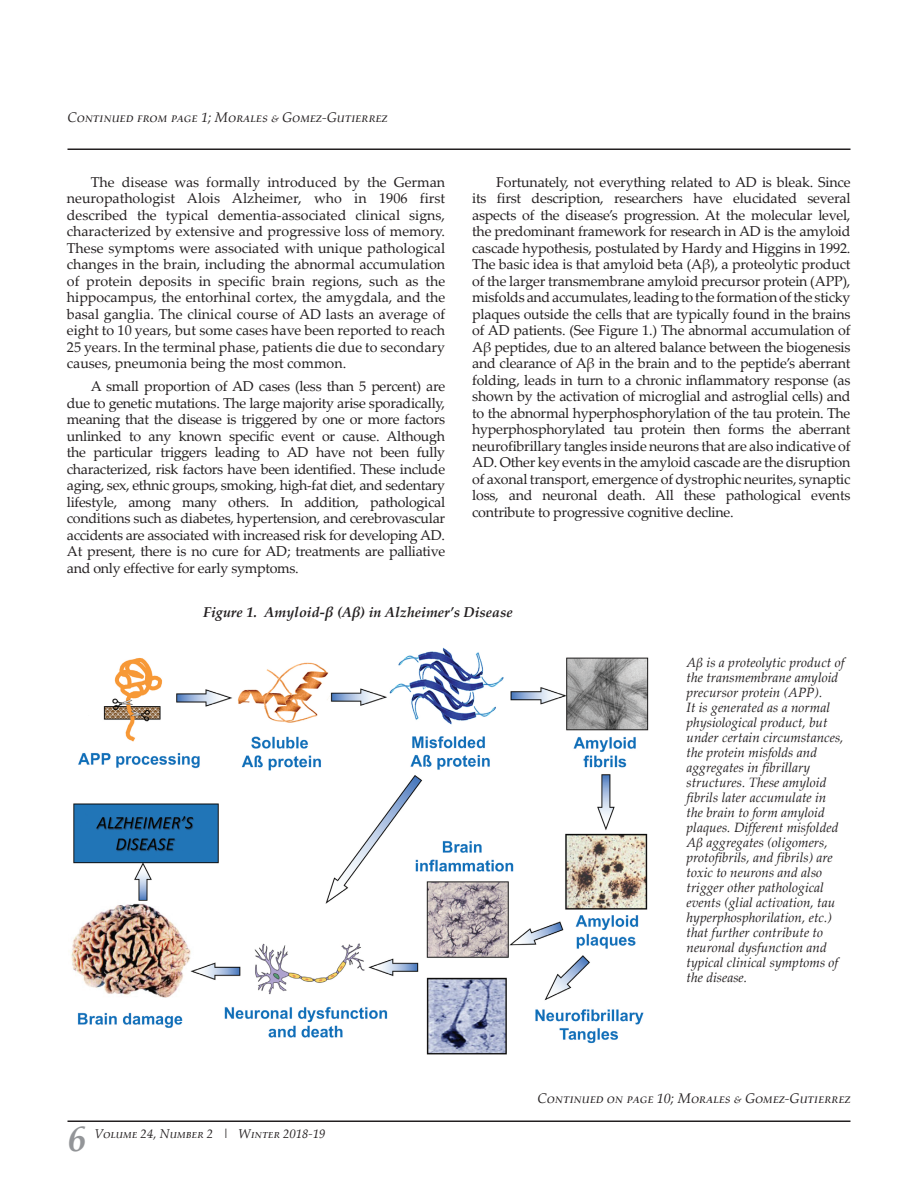
<style>
.page{position:relative;width:918px;height:1188px;background:#fff}
.page>*{position:absolute;margin:0;border:0;box-sizing:border-box;transform-origin:0 0}
.t1{font:italic 700 36px "Palatino Linotype";color:#939598}
.t2{font:14.25px/16.5px "Palatino Linotype";letter-spacing:-.015em;color:#231f20;text-align:justify}
.t3{font:italic 700 14.25px "Palatino Linotype";color:#231f20}
.t4{font:italic 13.95px "Palatino Linotype";letter-spacing:.025em;color:#231f20}
.t5{font:italic 13.5px/15px "Palatino Linotype";color:#231f20}
.t6{font:italic 12.75px "Palatino Linotype";color:#231f20}
</style>
<div class="page">
<hr style="left:68px;top:1120px;width:782px;height:2px;background:#231f20">
<hr style="left:68px;top:148px;width:782px;height:2px;background:#231f20">
<img style="left:71px;top:647px;width:578px;height:408px">
<p class="t4" style="left:67px;top:107px;width:322px">Continued from page 1; Morales &amp; Gomez-Gutierrez</p>
<p class="t2" style="left:67px;top:173px;width:380px;text-indent:24px">The disease was formally introduced by the German neuropathologist Alois Alzheimer, who in 1906 first described the typical dementia-associated clinical signs, characterized by extensive and progressive loss of memory.<br>These symptoms were associated with unique pathological changes in the brain, including the abnormal accumulation of protein deposits in specific brain regions, such as the hippocampus, the entorhinal cortex, the amygdala, and the basal ganglia. The clinical course of AD lasts an average of eight to 10 years, but some cases have been reported to reach 25 years. In the terminal phase, patients die due to secondary causes, pneumonia being the most common.</p>
<p class="t2" style="left:67px;top:378px;width:380px;text-indent:24px">A small proportion of AD cases (less than 5 percent) are due to genetic mutations. The large majority arise sporadically, meaning that the disease is triggered by one or more factors unlinked to any known specific event or cause. Although the particular triggers leading to AD have not been fully characterized, risk factors have been identified. These include aging, sex, ethnic groups, smoking, high-fat diet, and sedentary lifestyle, among many others. In addition, pathological conditions such as diabetes, hypertension, and cerebrovascular accidents are associated with increased risk for developing AD.<br>At present, there is no cure for AD; treatments are palliative and only effective for early symptoms.</p>
<p class="t2" style="left:472px;top:173px;width:380px;text-indent:24px">Fortunately, not everything related to AD is bleak. Since its first description, researchers have elucidated several aspects of the disease’s progression. At the molecular level, the predominant framework for research in AD is the amyloid cascade hypothesis, postulated by Hardy and Higgins in 1992.<br>The basic idea is that amyloid beta (Aβ), a proteolytic product of the larger transmembrane amyloid precursor protein (APP), misfolds and accumulates, leading to the formation of the sticky plaques outside the cells that are typically found in the brains of AD patients. (See Figure 1.) The abnormal accumulation of Aβ peptides, due to an altered balance between the biogenesis and clearance of Aβ in the brain and to the peptide’s aberrant folding, leads in turn to a chronic inflammatory response (as shown by the activation of microglial and astroglial cells) and to the abnormal hyperphosphorylation of the tau protein. The hyperphosphorylated tau protein then forms the aberrant neurofibrillary tangles inside neurons that are also indicative of AD. Other key events in the amyloid cascade are the disruption of axonal transport, emergence of dystrophic neurites, synaptic loss, and neuronal death. All these pathological events contribute to progressive cognitive decline.</p>
<p class="t3" style="left:203px;top:602px;width:311px">Figure 1. Amyloid-β (Aβ) in Alzheimer’s Disease</p>
<p class="t5" style="left:687px;top:654px;width:160px">Aβ is a proteolytic product of the transmembrane amyloid precursor protein (APP).<br>It is generated as a normal physiological product, but under certain circumstances, the protein misfolds and aggregates in fibrillary structures. These amyloid fibrils later accumulate in the brain to form amyloid plaques. Different misfolded<br>Aβ aggregates (oligomers, protofibrils, and fibrils) are toxic to neurons and also trigger other pathological events (glial activation, tau hyperphosphorilation, etc.) that further contribute to neuronal dysfunction and typical clinical symptoms of the disease.</p>
<h1 class="t1" style="left:68px;top:1114px;width:19px">6</h1>
<p class="t6" style="left:95px;top:1124px;width:232px">Volume 24, Number 2 | Winter 2018-19</p>
<p class="t4" style="left:538px;top:1089px;width:314px">Continued on page 10; Morales &amp; Gomez-Gutierrez</p>
</div>
